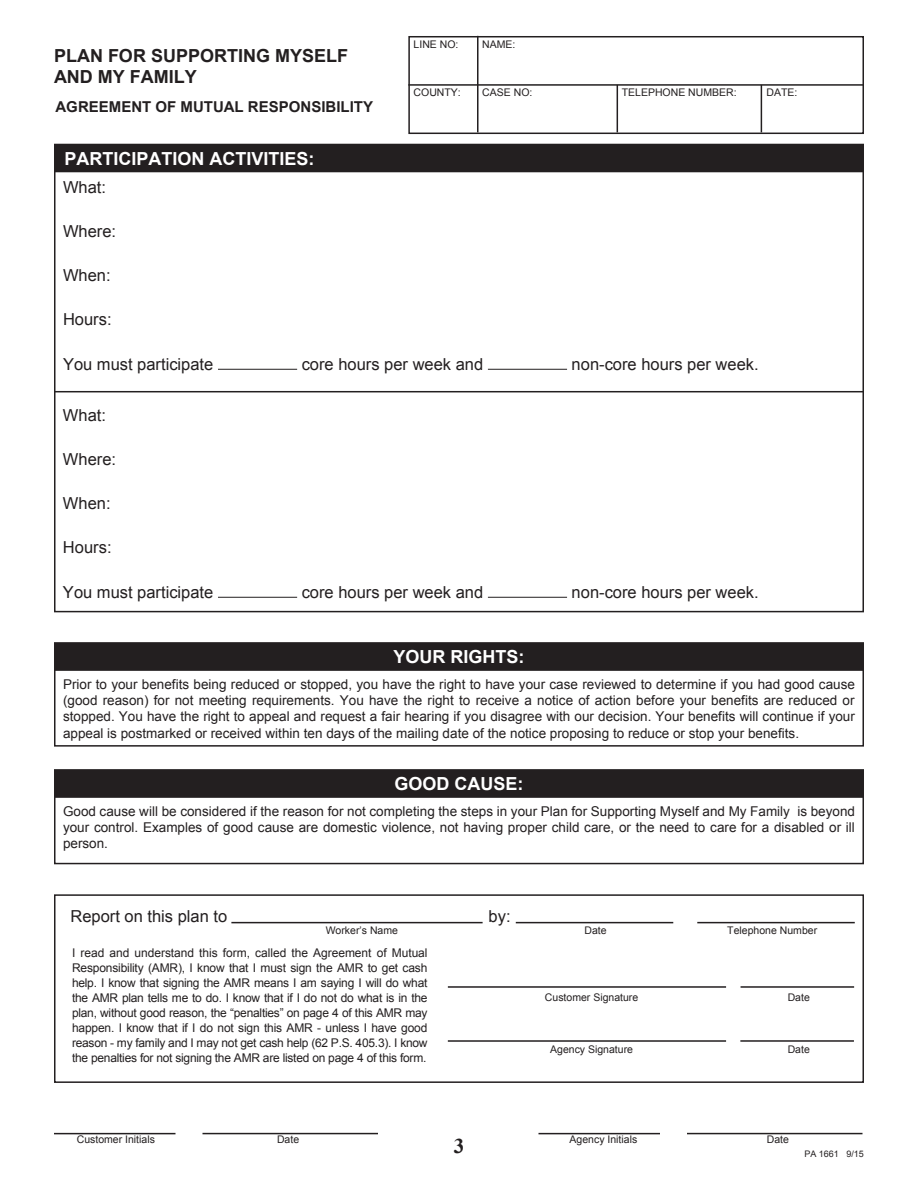
<style>
.page{position:relative;width:918px;height:1188px;background:#fff}
.page>*{position:absolute;margin:0;border:0;box-sizing:border-box;transform-origin:0 0}
.t1{font:700 21px "Times New Roman";color:#231f20}
.t2{font:700 18px "Arial";color:#fff}
.t3{font:700 18px/21px "Arial";color:#231f20}
.t4{font:16.5px "Arial";color:#231f20}
.t5{font:700 15px "Arial";color:#231f20}
.t6{font:13.5px/16.2px "Arial";color:#231f20;text-align:justify}
.t7{font:12px/15px "Arial";letter-spacing:-.02em;color:#231f20;text-align:justify}
.t8{font:10.5px "Arial";color:#231f20}
.t9{font:9px "Arial";color:#231f20}
</style>
<div class="page">
<hr style="left:54px;top:1133px;width:122px;height:1px;background:#231f20">
<hr style="left:202px;top:1133px;width:176px;height:1px;background:#231f20">
<hr style="left:538px;top:1133px;width:122px;height:1px;background:#231f20">
<hr style="left:687px;top:1133px;width:175px;height:1px;background:#231f20">
<div style="left:54px;top:642px;width:810px;height:105px;border:2px solid #231f20"></div>
<div style="left:54px;top:769px;width:810px;height:95px;border:2px solid #231f20"></div>
<div style="left:54px;top:894px;width:810px;height:189px;border:2px solid #231f20"></div>
<hr style="left:448px;top:986px;width:278px;height:2px;background:#231f20">
<hr style="left:448px;top:1040px;width:278px;height:2px;background:#231f20">
<hr style="left:741px;top:986px;width:113px;height:2px;background:#231f20">
<hr style="left:740px;top:1040px;width:114px;height:2px;background:#231f20">
<div style="left:55px;top:145px;width:808px;height:27px;background:#231f20"></div>
<div style="left:54px;top:144px;width:810px;height:28px;border:2px solid #231f20"></div>
<div style="left:55px;top:643px;width:808px;height:27px;background:#231f20"></div>
<div style="left:54px;top:642px;width:810px;height:29px;border:2px solid #231f20"></div>
<div style="left:55px;top:770px;width:808px;height:27px;background:#231f20"></div>
<div style="left:54px;top:769px;width:810px;height:29px;border:2px solid #231f20"></div>
<hr style="left:218px;top:369px;width:79px;height:1px;background:#231f20">
<hr style="left:488px;top:369px;width:79px;height:1px;background:#231f20">
<hr style="left:218px;top:597px;width:79px;height:1px;background:#231f20">
<hr style="left:488px;top:597px;width:79px;height:1px;background:#231f20">
<hr style="left:231px;top:922px;width:252px;height:1px;background:#231f20">
<hr style="left:697px;top:922px;width:158px;height:1px;background:#231f20">
<hr style="left:516px;top:922px;width:157px;height:1px;background:#231f20">
<hr style="left:54px;top:391px;width:810px;height:1px;background:#231f20">
<div style="left:408px;top:36px;width:456px;height:98px;border:2px solid #231f20"></div>
<hr style="left:408px;top:84px;width:455px;height:2px;background:#231f20">
<hr style="left:477px;top:36px;width:2px;height:96px;background:#231f20">
<hr style="left:617px;top:85px;width:1px;height:47px;background:#231f20">
<hr style="left:761px;top:85px;width:1px;height:47px;background:#231f20">
<h2 class="t3" style="left:54px;top:46px;width:296px">PLAN FOR SUPPORTING MYSELF<br>AND MY FAMILY</h2>
<p class="t5" style="left:56px;top:97px;width:319px">AGREEMENT OF MUTUAL RESPONSIBILITY</p>
<h2 class="t2" style="left:64px;top:146px;width:252px">PARTICIPATION ACTIVITIES:</h2>
<p class="t8" style="left:414px;top:37px;width:46px">LINE NO:</p>
<p class="t8" style="left:482px;top:37px;width:35px">NAME:</p>
<p class="t8" style="left:414px;top:85px;width:49px">COUNTY:</p>
<p class="t8" style="left:482px;top:85px;width:52px">CASE NO:</p>
<p class="t8" style="left:622px;top:85px;width:116px">TELEPHONE NUMBER:</p>
<p class="t8" style="left:767px;top:85px;width:32px">DATE:</p>
<p class="t4" style="left:63px;top:176px;width:45px">What:</p>
<p class="t4" style="left:63px;top:220px;width:55px">Where:</p>
<p class="t4" style="left:63px;top:265px;width:49px">When:</p>
<p class="t4" style="left:63px;top:309px;width:50px">Hours:</p>
<p class="t4" style="left:63px;top:353px;width:152px">You must participate</p>
<p class="t4" style="left:302px;top:353px;width:183px">core hours per week and</p>
<p class="t4" style="left:572px;top:353px;width:189px">non-core hours per week.</p>
<p class="t4" style="left:63px;top:404px;width:45px">What:</p>
<p class="t4" style="left:63px;top:448px;width:55px">Where:</p>
<p class="t4" style="left:63px;top:493px;width:49px">When:</p>
<p class="t4" style="left:63px;top:537px;width:50px">Hours:</p>
<p class="t4" style="left:63px;top:581px;width:152px">You must participate</p>
<p class="t4" style="left:302px;top:581px;width:183px">core hours per week and</p>
<p class="t4" style="left:572px;top:581px;width:189px">non-core hours per week.</p>
<h2 class="t2" style="left:394px;top:645px;width:133px">YOUR RIGHTS:</h2>
<p class="t6" style="left:63px;top:676px;width:793px">Prior to your benefits being reduced or stopped, you have the right to have your case reviewed to determine if you had good cause (good reason) for not meeting requirements. You have the right to receive a notice of action before your benefits are reduced or stopped. You have the right to appeal and request a fair hearing if you disagree with our decision. Your benefits will continue if your appeal is postmarked or received within ten days of the mailing date of the notice proposing to reduce or stop your benefits.</p>
<h2 class="t2" style="left:394px;top:772px;width:131px">GOOD CAUSE:</h2>
<p class="t6" style="left:63px;top:803px;width:794px">Good cause will be considered if the reason for not completing the steps in your Plan for Supporting Myself and My Family is beyond your control. Examples of good cause are domestic violence, not having proper child care, or the need to care for a disabled or ill person.</p>
<p class="t4" style="left:70px;top:906px;width:158px">Report on this plan to</p>
<p class="t4" style="left:489px;top:906px;width:24px">by:</p>
<p class="t8" style="left:326px;top:923px;width:74px">Worker’s Name</p>
<p class="t8" style="left:584px;top:923px;width:24px">Date</p>
<p class="t8" style="left:727px;top:923px;width:91px">Telephone Number</p>
<p class="t7" style="left:72px;top:945px;width:357px">I read and understand this form, called the Agreement of Mutual Responsibility (AMR), I know that I must sign the AMR to get cash help. I know that signing the AMR means I am saying I will do what the AMR plan tells me to do. I know that if I do not do what is in the plan, without good reason, the “penalties” on page 4 of this AMR may happen. I know that if I do not sign this AMR - unless I have good reason - my family and I may not get cash help (62 P.S. 405.3). I know the penalties for not signing the AMR are listed on page 4 of this form.</p>
<p class="t8" style="left:545px;top:990px;width:95px">Customer Signature</p>
<p class="t8" style="left:788px;top:990px;width:24px">Date</p>
<p class="t8" style="left:550px;top:1043px;width:84px">Agency Signature</p>
<p class="t8" style="left:788px;top:1043px;width:24px">Date</p>
<p class="t8" style="left:77px;top:1133px;width:80px">Customer Initials</p>
<p class="t8" style="left:277px;top:1133px;width:24px">Date</p>
<p class="t8" style="left:570px;top:1133px;width:69px">Agency Initials</p>
<p class="t8" style="left:767px;top:1133px;width:24px">Date</p>
<h1 class="t1" style="left:454px;top:1132px;width:12px">3</h1>
<p class="t9" style="left:804px;top:1147px;width:61px">PA 1661 9/15</p>
</div>
